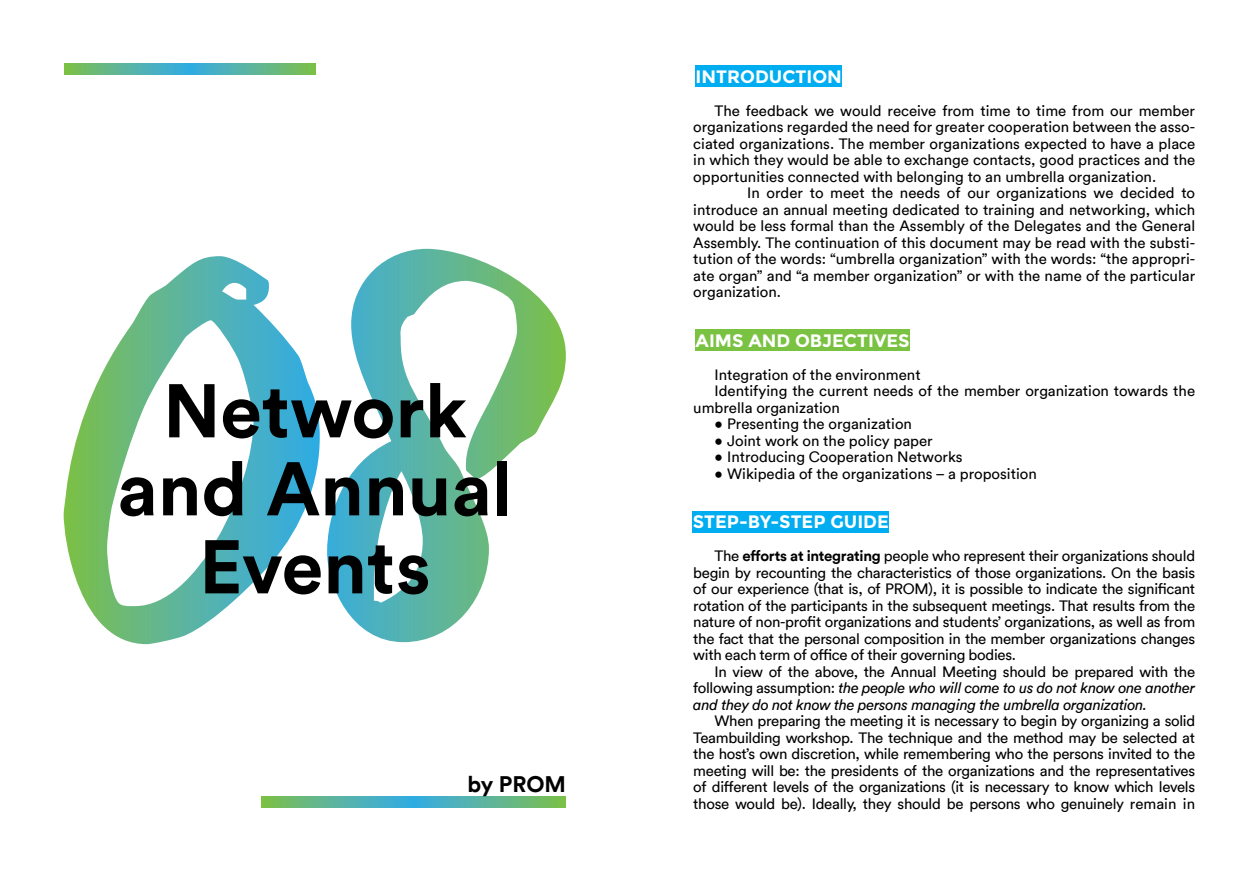
<style>
.page{position:relative;width:1259px;height:893px;background:#fff}
.page>*{position:absolute;margin:0;border:0;box-sizing:border-box;transform-origin:0 0}
.t1{font:700 75px/78px "Circular";color:#000;text-align:center}
.t2{font:700 22.5px "Circular";letter-spacing:-.005em;color:#000}
.t3{font:700 18px "Montserrat";color:#fff}
.t4{font:15px/16.5px "Circular";color:#000;text-align:justify}
.t5{font:italic 15px/16.5px "Circular";letter-spacing:-.02em;color:#000;text-align:justify}
.s1{font-weight:700}
.s2{font-style:normal}
</style>
<div class="page">
<svg style="left:64px;top:249px;width:502px;height:395px"></svg>
<svg style="left:64px;top:64px;width:251px;height:10px;background:#5ab49a"></svg>
<svg style="left:261px;top:797px;width:305px;height:10px;background:#5ab49a"></svg>
<div style="left:695px;top:65px;width:147px;height:22px;background:#00adf0"></div>
<div style="left:695px;top:329px;width:214px;height:22px;background:#7ac242"></div>
<div style="left:693px;top:511px;width:196px;height:22px;background:#00adf0"></div>
<h1 class="t1" style="left:117px;top:369px;width:397px">Network and Annual<br>Events</h1>
<h2 class="t2" style="left:467px;top:769px;width:100px">by PROM</h2>
<p class="t3" style="left:695px;top:65px;width:148px">INTRODUCTION</p>
<p class="t4" style="left:693px;top:101px;width:503px;text-indent:21px">The feedback we would receive from time to time from our member organizations regarded the need for greater cooperation between the asso&shy;ciated organizations. The member organizations expected to have a place in which they would be able to exchange contacts, good practices and the opportunities connected with belonging to an umbrella organization.</p>
<p class="t4" style="left:693px;top:184px;width:503px;text-indent:54px">In order to meet the needs of our organizations we decided to introduce an annual meeting dedicated to training and networking, which would be less formal than the Assembly of the Delegates and the General Assembly. The continuation of this document may be read with the substi&shy;tution of the words: “umbrella organization” with the words: “the appropri&shy;ate organ” and “a member organization” or with the name of the particular organization.</p>
<p class="t3" style="left:695px;top:329px;width:215px">AIMS AND OBJECTIVES</p>
<p class="t4" style="left:714px;top:365px;width:208px">Integration of the environment</p>
<p class="t4" style="left:714px;top:382px;width:482px">Identifying the current needs of the member organization towards the</p>
<p class="t4" style="left:693px;top:398px;width:148px">umbrella organization</p>
<p class="t4" style="left:714px;top:415px;width:199px">• Presenting the organization</p>
<p class="t4" style="left:714px;top:431px;width:220px">• Joint work on the policy paper</p>
<p class="t4" style="left:714px;top:448px;width:250px">• Introducing Cooperation Networks</p>
<p class="t4" style="left:714px;top:464px;width:324px">• Wikipedia of the organizations – a proposition</p>
<p class="t3" style="left:693px;top:511px;width:197px">STEP-BY-STEP GUIDE</p>
<p class="t4" style="left:693px;top:547px;width:503px;text-indent:21px">The <span class="s1">efforts at integrating</span> people who represent their organizations should begin by recounting the characteristics of those organizations. On the basis of our experience (that is, of PROM), it is possible to indicate the significant rotation of the participants in the subsequent meetings. That results from the nature of non-profit organizations and students’ organizations, as well as from the fact that the personal composition in the member organizations changes with each term of office of their governing bodies.</p>
<p class="t5" style="left:693px;top:662px;width:503px;text-indent:21px"><span class="s2">In view of the above, the Annual Meeting should be prepared with the following assumption:</span> the people who will come to us do not know one another and they do not know the persons managing the umbrella organization.</p>
<p class="t4" style="left:693px;top:712px;width:503px;text-indent:21px">When preparing the meeting it is necessary to begin by organizing a solid Teambuilding workshop. The technique and the method may be selected at the host’s own discretion, while remembering who the persons invited to the meeting will be: the presidents of the organizations and the representatives of different levels of the organizations (it is necessary to know which levels those would be). Ideally, they should be persons who genuinely remain in</p>
</div>
